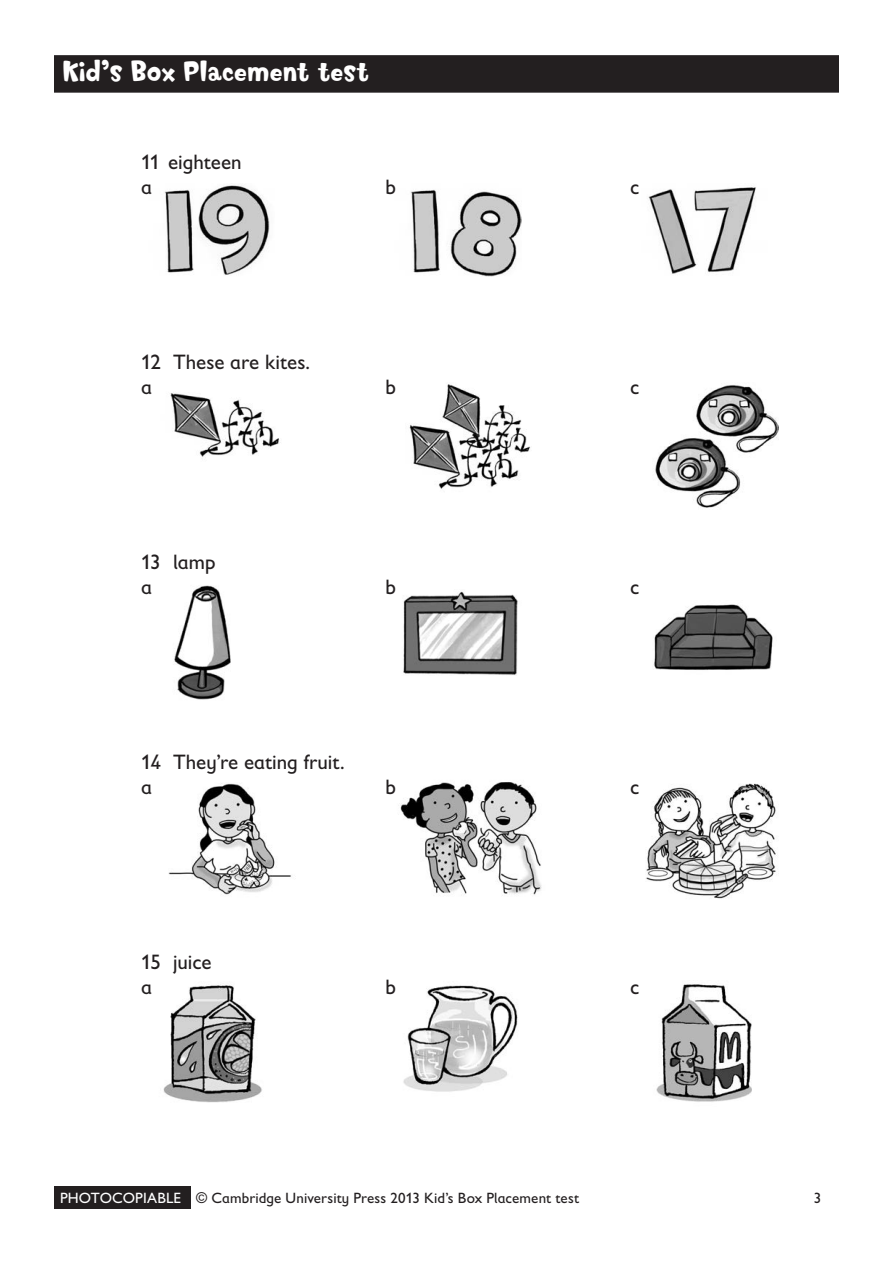
<style>
.page{position:relative;width:893px;height:1263px;background:#fff}
.page>*{position:absolute;margin:0;border:0;box-sizing:border-box;transform-origin:0 0}
.t1{font:27px "Softie";letter-spacing:-.005em;color:#fff}
.t2{font:21px "Gill Sans Infant Std";color:#231f20}
.t3{font:15px "Gill Sans Infant Std";letter-spacing:.01em;color:#231f20}
.t4{font:15px "Gill Sans Infant Std";letter-spacing:.01em;color:#fff}
</style>
<div class="page">
<div style="left:54px;top:55px;width:785px;height:38px;background:#231f20"></div>
<div style="left:54px;top:1187px;width:136px;height:22px;background:#231f20"></div>
<img style="left:164px;top:185px;width:106px;height:90px">
<img style="left:410px;top:190px;width:111px;height:86px">
<img style="left:648px;top:187px;width:108px;height:87px">
<img style="left:170px;top:393px;width:111px;height:64px">
<img style="left:409px;top:384px;width:122px;height:105px">
<img style="left:655px;top:385px;width:123px;height:123px">
<img style="left:174px;top:585px;width:57px;height:115px">
<img style="left:403px;top:591px;width:115px;height:84px">
<img style="left:653px;top:604px;width:120px;height:66px">
<img style="left:169px;top:783px;width:122px;height:112px">
<img style="left:400px;top:782px;width:142px;height:113px">
<img style="left:646px;top:783px;width:131px;height:116px">
<img style="left:163px;top:984px;width:99px;height:119px">
<img style="left:403px;top:985px;width:115px;height:107px">
<img style="left:656px;top:984px;width:96px;height:118px">
<p class="t1" style="left:63px;top:54px;width:308px">Kid’s Box Placement test</p>
<p class="t2" style="left:141px;top:150px;width:102px">11 eighteen</p>
<p class="t2" style="left:141px;top:175px;width:12px">a</p>
<p class="t2" style="left:386px;top:175px;width:12px">b</p>
<p class="t2" style="left:630px;top:175px;width:11px">c</p>
<p class="t2" style="left:141px;top:350px;width:171px">12 These are kites.</p>
<p class="t2" style="left:141px;top:375px;width:12px">a</p>
<p class="t2" style="left:386px;top:375px;width:12px">b</p>
<p class="t2" style="left:630px;top:375px;width:11px">c</p>
<p class="t2" style="left:141px;top:550px;width:76px">13 lamp</p>
<p class="t2" style="left:141px;top:575px;width:12px">a</p>
<p class="t2" style="left:386px;top:575px;width:12px">b</p>
<p class="t2" style="left:630px;top:575px;width:11px">c</p>
<p class="t2" style="left:141px;top:750px;width:205px">14 They’re eating fruit.</p>
<p class="t2" style="left:141px;top:775px;width:12px">a</p>
<p class="t2" style="left:386px;top:775px;width:12px">b</p>
<p class="t2" style="left:630px;top:775px;width:11px">c</p>
<p class="t2" style="left:141px;top:949px;width:72px">15 juice</p>
<p class="t2" style="left:141px;top:975px;width:12px">a</p>
<p class="t2" style="left:386px;top:975px;width:12px">b</p>
<p class="t2" style="left:630px;top:975px;width:11px">c</p>
<p class="t4" style="left:60px;top:1189px;width:123px">PHOTOCOPIABLE</p>
<p class="t3" style="left:196px;top:1189px;width:384px">© Cambridge University Press 2013 Kid’s Box Placement test</p>
<p class="t3" style="left:814px;top:1190px;width:9px">3</p>
</div>
